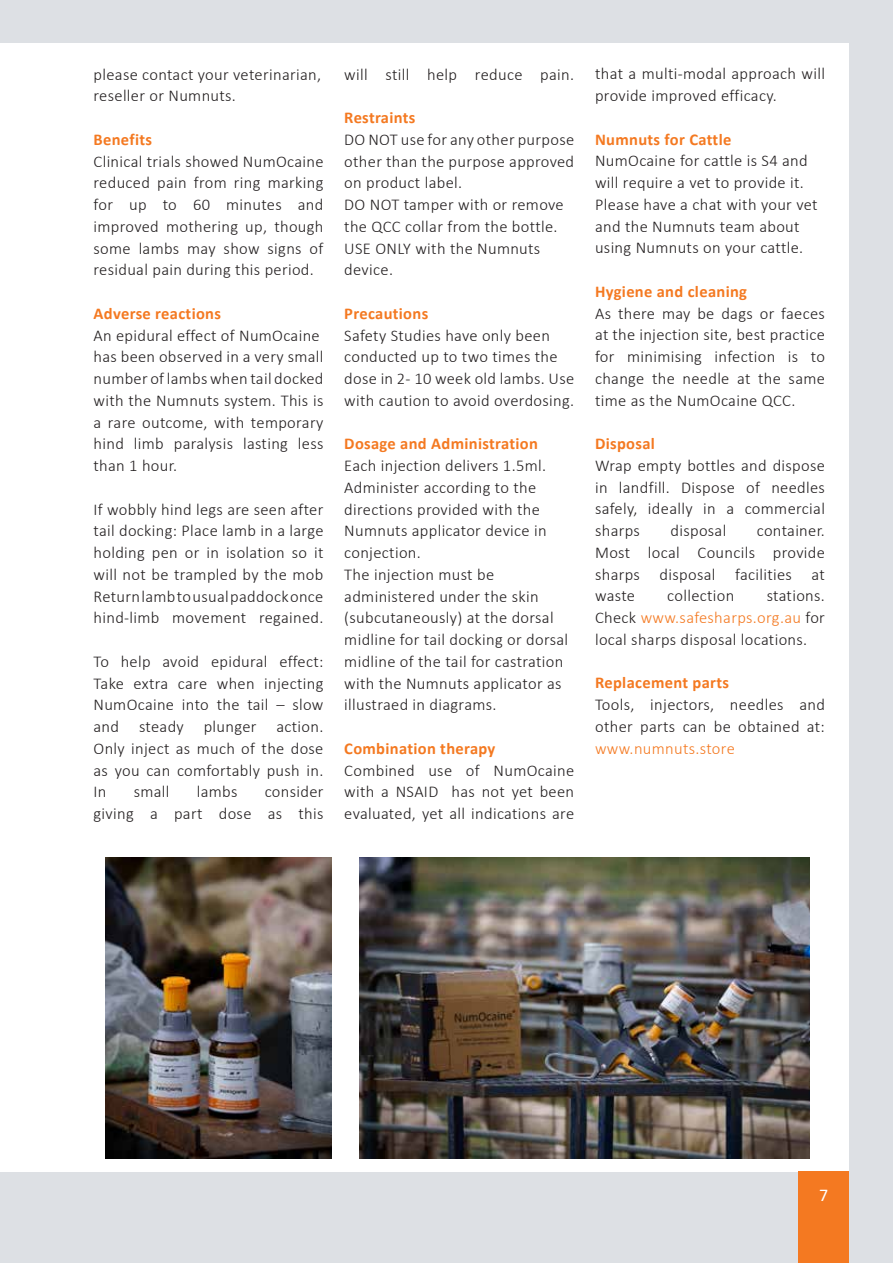
<style>
.page{position:relative;width:893px;height:1263px;background:#dde0e4}
.page>*{position:absolute;margin:0;border:0;box-sizing:border-box;transform-origin:0 0}
.t1{font:18px "Calibri";color:#fff}
.t2{font:300 16.5px/21.8px "Calibri";letter-spacing:.02em;color:#231f20}
.t3{font:700 16.5px "Calibri";letter-spacing:.02em;color:#f47921}
.t4{font:300 16.5px "Calibri";letter-spacing:.02em;color:#f47921}
.s1{color:#f47921}
</style>
<div class="page">
<div style="left:0;top:43px;width:848px;height:1128px;background:#fff"></div>
<img style="left:359px;top:858px;width:451px;height:301px">
<img style="left:105px;top:858px;width:226px;height:301px">
<div style="left:798px;top:1171px;width:50px;height:92px;background:#f47921"></div>
<p class="t2" style="left:94px;top:64px;width:229px">please contact your veterinarian, reseller or Numnuts.</p>
<p class="t3" style="left:94px;top:128px;width:60px">Benefits</p>
<p class="t2" style="left:94px;top:151px;width:231px;text-align:justify">Clinical trials showed NumOcaine reduced pain from ring marking for up to 60 minutes and improved mothering up, though some lambs may show signs of residual pain during this period.</p>
<p class="t3" style="left:94px;top:302px;width:129px">Adverse reactions</p>
<p class="t2" style="left:94px;top:325px;width:231px">An epidural effect of NumOcaine has been observed in a very small number of lambs when tail docked with the Numnuts system. This is a rare outcome, with temporary hind limb paralysis lasting less than 1 hour.</p>
<p class="t2" style="left:94px;top:499px;width:231px;text-align:justify">If wobbly hind legs are seen after tail docking: Place lamb in a large holding pen or in isolation so it will not be trampled by the mob Return lamb to usual paddock once hind-limb movement regained.</p>
<p class="t2" style="left:94px;top:650px;width:231px;text-align:justify">To help avoid epidural effect:<br>Take extra care when injecting NumOcaine into the tail – slow and steady plunger action.<br>Only inject as much of the dose as you can comfortably push in.<br>In</p>
<p class="t2" style="left:134px;top:782px;width:37px">small</p>
<p class="t2" style="left:197px;top:782px;width:42px">lambs</p>
<p class="t2" style="left:94px;top:782px;width:231px;text-align:right">consider<br>giving a part dose as this</p>
<p class="t2" style="left:344px;top:64px;width:231px">will still help reduce pain.</p>
<p class="t3" style="left:344px;top:106px;width:73px">Restraints</p>
<p class="t2" style="left:344px;top:128px;width:231px">DO NOT use for any other purpose other than the purpose approved on product label.<br>DO NOT tamper with or remove the QCC collar from the bottle.<br>USE ONLY with the Numnuts device.</p>
<p class="t3" style="left:344px;top:302px;width:85px">Precautions</p>
<p class="t2" style="left:344px;top:325px;width:231px">Safety Studies have only been conducted up to two times the dose in 2- 10 week old lambs. Use with caution to avoid overdosing.</p>
<p class="t3" style="left:344px;top:432px;width:195px">Dosage and Administration</p>
<p class="t2" style="left:344px;top:456px;width:225px">Each injection delivers 1.5ml.<br>Administer according to the directions provided with the<br>Numnuts applicator device in conjection.<br>The injection must be administered under the skin (subcutaneously) at the dorsal midline for tail docking or dorsal midline of the tail for castration with the Numnuts applicator as illustraed in diagrams.</p>
<p class="t3" style="left:344px;top:737px;width:153px">Combination therapy</p>
<p class="t2" style="left:344px;top:760px;width:231px;text-align:justify">Combined use of NumOcaine with a NSAID has not yet been evaluated, yet all indications are</p>
<p class="t2" style="left:595px;top:64px;width:231px">that a multi-modal approach will provide improved efficacy.</p>
<p class="t3" style="left:595px;top:128px;width:138px">Numnuts for Cattle</p>
<p class="t2" style="left:595px;top:151px;width:224px">NumOcaine for cattle is S4 and will require a vet to provide it.<br>Please have a chat with your vet and the Numnuts team about using Numnuts on your cattle.</p>
<p class="t3" style="left:595px;top:280px;width:154px">Hygiene and cleaning</p>
<p class="t2" style="left:595px;top:303px;width:231px;text-align:justify">As there may be dags or faeces at the injection site, best practice for minimising infection is to change the needle at the same time as the NumOcaine QCC.</p>
<p class="t3" style="left:595px;top:432px;width:61px">Disposal</p>
<p class="t2" style="left:595px;top:456px;width:231px;text-align:justify">Wrap empty bottles and dispose in landfill. Dispose of needles safely, ideally in a commercial sharps</p>
<p class="t2" style="left:670px;top:521px;width:57px">disposal</p>
<p class="t2" style="left:595px;top:521px;width:231px;text-align:justify;text-indent:162px">container.<br>Most local Councils provide sharps disposal facilities at waste</p>
<p class="t2" style="left:667px;top:586px;width:69px">collection</p>
<p class="t2" style="left:595px;top:586px;width:231px;text-align:justify;text-indent:172px">stations.<br>Check <span class="s1">www.safesharps.org.au</span> for local sharps disposal locations.</p>
<p class="t3" style="left:595px;top:671px;width:135px">Replacement parts</p>
<p class="t2" style="left:595px;top:694px;width:231px">Tools, injectors, needles and other parts can be obtained at:</p>
<p class="t4" style="left:595px;top:743px;width:141px">www.numnuts.store</p>
<p class="t1" style="left:819px;top:1189px;width:11px">7</p>
</div>
